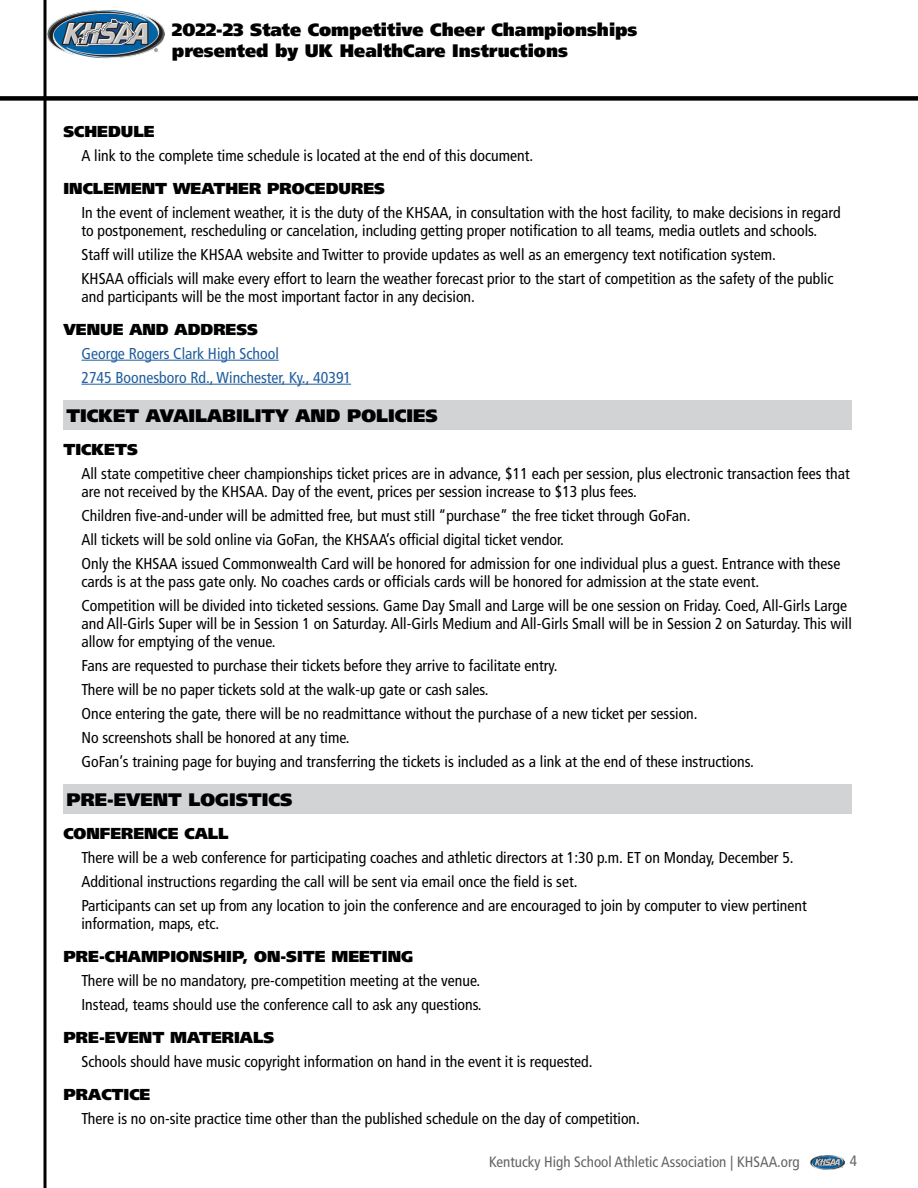
<style>
.page{position:relative;width:918px;height:1188px;background:#fff}
.page>*{position:absolute;margin:0;border:0;box-sizing:border-box;transform-origin:0 0}
.t1{font:900 18px/21.6px "Frutiger LT";color:#000}
.t2{font:condensed 15.75px/24px "Frutiger LT";color:#000}
.t3{font:900 15.75px "Frutiger LT";color:#000}
.t4{font:condensed 15.75px/24px "Frutiger LT";color:#215e9e}
.t5{font:condensed 15px "Frutiger LT";color:#636466}
</style>
<div class="page">
<div style="left:0;top:96px;width:918px;height:5px;background:#000"></div>
<hr style="left:44px;top:0;width:2px;height:1188px;background:#000">
<img style="left:811px;top:1155px;width:33px;height:14px">
<img style="left:48px;top:10px;width:116px;height:49px">
<hr style="left:81px;top:360px;width:198px;height:1px;background:#215e9e">
<hr style="left:81px;top:384px;width:270px;height:1px;background:#215e9e">
<div style="left:63px;top:401px;width:789px;height:29px;background:#d1d3d4"></div>
<div style="left:63px;top:785px;width:789px;height:29px;background:#d1d3d4"></div>
<p class="t1" style="left:172px;top:19px;width:467px">2022-23 State Competitive Cheer Championships presented by UK HealthCare Instructions</p>
<p class="t3" style="left:63px;top:121px;width:93px">SCHEDULE</p>
<p class="t2" style="left:81px;top:143px;width:453px">A link to the complete time schedule is located at the end of this document.</p>
<p class="t3" style="left:63px;top:178px;width:323px">INCLEMENT WEATHER PROCEDURES</p>
<p class="t2" style="left:81px;top:203px;width:761px;line-height:18px">In the event of inclement weather, it is the duty of the KHSAA, in consultation with the host facility, to make decisions in regard to postponement, rescheduling or cancelation, including getting proper notification to all teams, media outlets and schools.</p>
<p class="t2" style="left:81px;top:242px;width:754px">Staff will utilize the KHSAA website and Twitter to provide updates as well as an emergency text notification system.<br>KHSAA officials will make every effort to learn the weather forecast prior to the start of competition as the safety of the public</p>
<p class="t2" style="left:81px;top:284px;width:395px">and participants will be the most important factor in any decision.</p>
<p class="t3" style="left:63px;top:319px;width:196px">VENUE AND ADDRESS</p>
<p class="t4" style="left:81px;top:341px;width:271px">George Rogers Clark High School<br>2745 Boonesboro Rd., Winchester, Ky., 40391</p>
<p class="t1" style="left:66px;top:404px;width:373px">TICKET AVAILABILITY AND POLICIES</p>
<p class="t3" style="left:63px;top:439px;width:76px">TICKETS</p>
<p class="t2" style="left:81px;top:464px;width:770px;line-height:18px">All state competitive cheer championships ticket prices are in advance, $11 each per session, plus electronic transaction fees that are not received by the KHSAA. Day of the event, prices per session increase to $13 plus fees.</p>
<p class="t2" style="left:81px;top:503px;width:760px">Children five-and-under will be admitted free, but must still “purchase” the free ticket through GoFan.<br>All tickets will be sold online via GoFan, the KHSAA’s official digital ticket vendor.<br>Only the KHSAA issued Commonwealth Card will be honored for admission for one individual plus a guest. Entrance with these</p>
<p class="t2" style="left:81px;top:569px;width:767px">cards is at the pass gate only. No coaches cards or officials cards will be honored for admission at the state event.<br>Competition will be divided into ticketed sessions. Game Day Small and Large will be one session on Friday. Coed, All-Girls Large</p>
<p class="t2" style="left:81px;top:614px;width:772px;line-height:18px">and All-Girls Super will be in Session 1 on Saturday. All-Girls Medium and All-Girls Small will be in Session 2 on Saturday. This will allow for emptying of the venue.</p>
<p class="t2" style="left:81px;top:653px;width:674px">Fans are requested to purchase their tickets before they arrive to facilitate entry.<br>There will be no paper tickets sold at the walk-up gate or cash sales.<br>Once entering the gate, there will be no readmittance without the purchase of a new ticket per session.<br>No screenshots shall be honored at any time.<br>GoFan’s training page for buying and transferring the tickets is included as a link at the end of these instructions.</p>
<p class="t1" style="left:66px;top:788px;width:227px">PRE-EVENT LOGISTICS</p>
<p class="t3" style="left:63px;top:823px;width:167px">CONFERENCE CALL</p>
<p class="t2" style="left:81px;top:845px;width:727px">There will be a web conference for participating coaches and athletic directors at 1:30 p.m. ET on Monday, December 5.<br>Additional instructions regarding the call will be sent via email once the field is set.<br>Participants can set up from any location to join the conference and are encouraged to join by computer to view pertinent</p>
<p class="t2" style="left:81px;top:911px;width:139px">information, maps, etc.</p>
<p class="t3" style="left:63px;top:946px;width:351px">PRE-CHAMPIONSHIP, ON-SITE MEETING</p>
<p class="t2" style="left:81px;top:968px;width:402px">There will be no mandatory, pre-competition meeting at the venue.<br>Instead, teams should use the conference call to ask any questions.</p>
<p class="t3" style="left:63px;top:1027px;width:212px">PRE-EVENT MATERIALS</p>
<p class="t2" style="left:81px;top:1049px;width:513px">Schools should have music copyright information on hand in the event it is requested.</p>
<p class="t3" style="left:63px;top:1084px;width:88px">PRACTICE</p>
<p class="t2" style="left:81px;top:1106px;width:560px">There is no on-site practice time other than the published schedule on the day of competition.</p>
<p class="t5" style="left:489px;top:1153px;width:312px">Kentucky High School Athletic Association | KHSAA.org</p>
<p class="t5" style="left:850px;top:1152px;width:9px">4</p>
</div>
